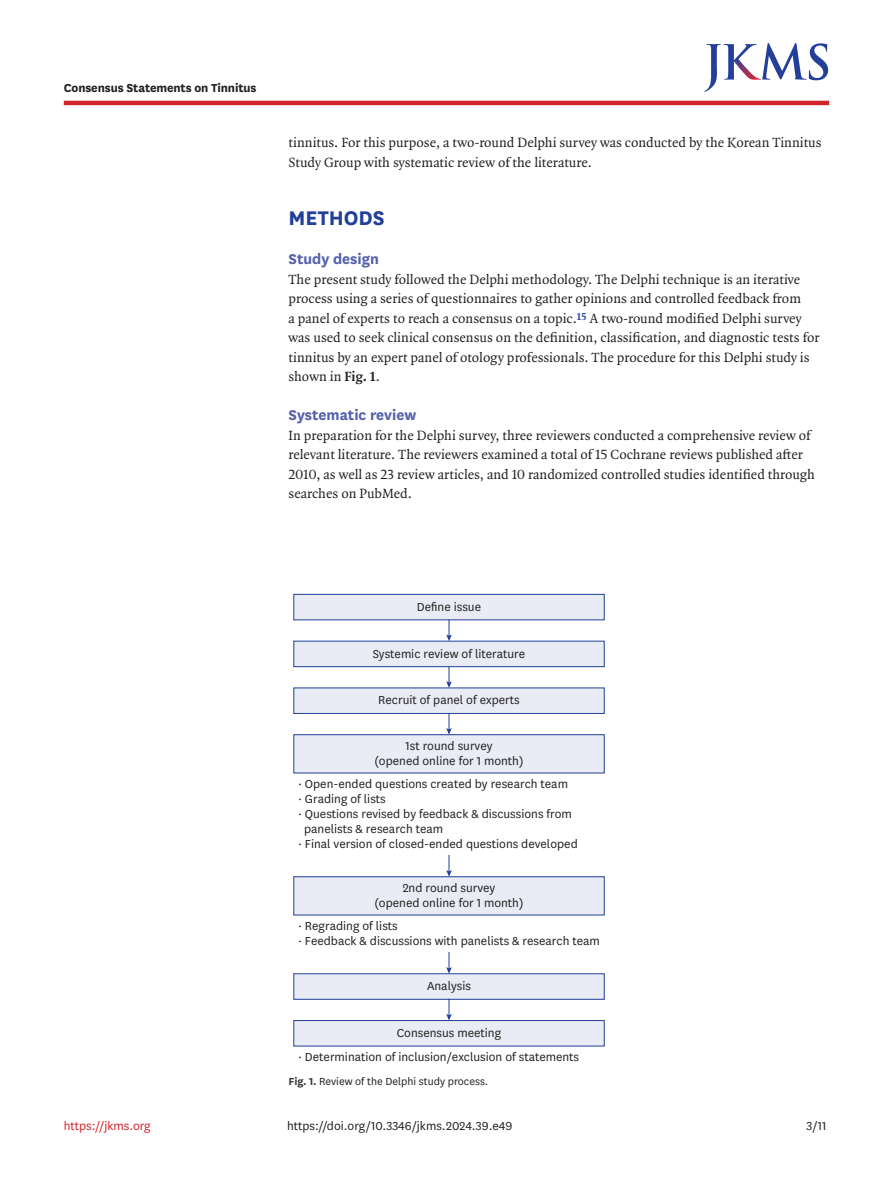
<style>
.page{position:relative;width:893px;height:1191px;background:#fff}
.page>*{position:absolute;margin:0;border:0;box-sizing:border-box;transform-origin:0 0}
.body_title1{font:700 23.1px "National";color:#223f99}
.body_title2{font:700 16.5px "National";color:#5661ac}
.body_title2_stacked{font:700 16.5px "National";color:#5661ac}
.body_p_first{font:14.25px/19.5px "Quadraat OT";color:#231f20}
.body_p{font:14.25px/19.5px "Quadraat OT";color:#231f20}
.doi_running_footer{font:13.5px/15px "National";color:#231f20;text-align:center}
.alt-title-type{font:700 13.5px "National";letter-spacing:-.01em;color:#231f20}
.t1{font:13.5px "National";color:#d1232a}
.fig_caption{font:12px "National";color:#231f20}
.s1{font-weight:700}
.s2{font-weight:700;color:#3e3e3f}
</style>
<div class="page">
<hr style="left:64px;top:101px;width:765px;height:4px;background:#d1232a">
<svg style="left:704px;top:43px;width:124px;height:49px"></svg>
<svg style="left:446px;top:714px;width:6px;height:20px"></svg>
<svg style="left:446px;top:667px;width:6px;height:20px"></svg>
<svg style="left:446px;top:620px;width:6px;height:21px"></svg>
<div style="left:294px;top:594px;width:310px;height:26px;background:#e9ecf5"></div>
<div style="left:293px;top:594px;width:312px;height:26px;border:1px solid #223f99"></div>
<div style="left:294px;top:641px;width:310px;height:25px;background:#e9ecf5"></div>
<div style="left:293px;top:641px;width:312px;height:26px;border:1px solid #223f99"></div>
<div style="left:294px;top:688px;width:310px;height:25px;background:#e9ecf5"></div>
<div style="left:293px;top:687px;width:312px;height:27px;border:1px solid #223f99"></div>
<div style="left:294px;top:734px;width:310px;height:39px;background:#e9ecf5"></div>
<div style="left:293px;top:734px;width:312px;height:39px;border:1px solid #223f99"></div>
<svg style="left:446px;top:855px;width:6px;height:21px"></svg>
<svg style="left:446px;top:952px;width:6px;height:21px"></svg>
<svg style="left:446px;top:999px;width:6px;height:21px"></svg>
<div style="left:294px;top:973px;width:310px;height:26px;background:#e9ecf5"></div>
<div style="left:293px;top:973px;width:312px;height:26px;border:1px solid #223f99"></div>
<div style="left:294px;top:1020px;width:310px;height:26px;background:#e9ecf5"></div>
<div style="left:293px;top:1020px;width:312px;height:26px;border:1px solid #223f99"></div>
<div style="left:294px;top:876px;width:310px;height:39px;background:#e9ecf5"></div>
<div style="left:293px;top:876px;width:312px;height:39px;border:1px solid #223f99"></div>
<p class="alt-title-type" style="left:64px;top:78px;width:194px">Consensus Statements on Tinnitus</p>
<p class="body_p" style="left:289px;top:133px;width:535px">tinnitus. For this purpose, a two-round Delphi survey was conducted by the Korean Tinnitus<br>Study Group with systematic review of the literature.</p>
<p class="body_title1" style="left:289px;top:202px;width:98px">METHODS</p>
<p class="body_title2_stacked" style="left:289px;top:247px;width:92px">Study design</p>
<p class="body_p_first" style="left:289px;top:269px;width:533px">The present study followed the Delphi methodology. The Delphi technique is an iterative process using a series of questionnaires to gather opinions and controlled feedback from<br>a panel of experts to reach a consensus on a topic.<sup>15</sup> A two-round modified Delphi survey was used to seek clinical consensus on the definition, classification, and diagnostic tests for tinnitus by an expert panel of otology professionals. The procedure for this Delphi study is shown in <span class="s1">Fig. 1</span>.</p>
<p class="body_title2" style="left:289px;top:403px;width:129px">Systematic review</p>
<p class="body_p_first" style="left:289px;top:425px;width:528px">In preparation for the Delphi survey, three reviewers conducted a comprehensive review of relevant literature. The reviewers examined a total of 15 Cochrane reviews published after 2010, as well as 23 review articles, and 10 randomized controlled studies identified through searches on PubMed.</p>
<p class="doi_running_footer" style="left:417px;top:598px;width:66px">Define issue</p>
<p class="doi_running_footer" style="left:373px;top:645px;width:154px">Systemic review of literature</p>
<p class="doi_running_footer" style="left:378px;top:692px;width:143px">Recruit of panel of experts</p>
<p class="doi_running_footer" style="left:375px;top:737px;width:150px">1st round survey<br>(opened online for 1 month)</p>
<p class="doi_running_footer" style="left:298px;top:775px;width:271px">· Open-ended questions created by research team</p>
<p class="doi_running_footer" style="left:298px;top:790px;width:89px">· Grading of lists</p>
<p class="doi_running_footer" style="left:298px;top:805px;width:275px">· Questions revised by feedback &amp; discussions from</p>
<p class="doi_running_footer" style="left:304px;top:820px;width:141px">panelists &amp; research team</p>
<p class="doi_running_footer" style="left:298px;top:835px;width:281px">· Final version of closed-ended questions developed</p>
<p class="doi_running_footer" style="left:375px;top:879px;width:150px">2nd round survey<br>(opened online for 1 month)</p>
<p class="doi_running_footer" style="left:298px;top:917px;width:303px;text-align:left">· Regrading of lists<br>· Feedback &amp; discussions with panelists &amp; research team</p>
<p class="doi_running_footer" style="left:427px;top:978px;width:45px">Analysis</p>
<p class="doi_running_footer" style="left:298px;top:1020px;width:283px;line-height:23.9px;text-align:left;text-indent:99px">Consensus meeting<br>· Determination of inclusion/exclusion of statements</p>
<p class="fig_caption" style="left:289px;top:1073px;width:201px"><span class="s2">Fig. 1.</span> Review of the Delphi study process.</p>
<p class="t1" style="left:64px;top:1116px;width:88px">https://jkms.org</p>
<p class="doi_running_footer" style="left:287px;top:1117px;width:227px">https://doi.org/10.3346/jkms.2024.39.e49</p>
<p class="doi_running_footer" style="left:807px;top:1117px;width:22px">3/11</p>
</div>
